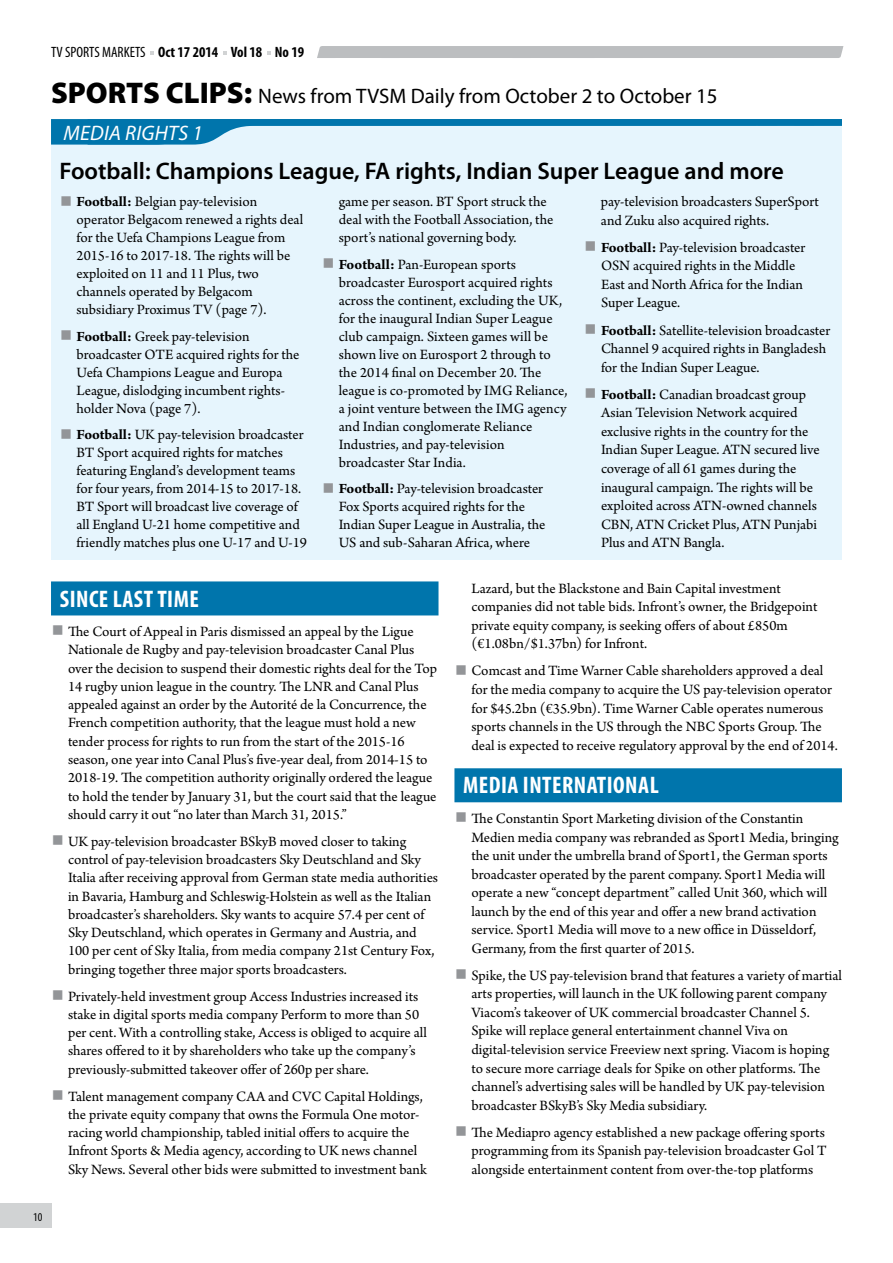
<style>
.page{position:relative;width:893px;height:1263px;background:#fff}
.page>*{position:absolute;margin:0;border:0;box-sizing:border-box;transform-origin:0 0}
.t1{font:600 24px "Myriad Pro";color:#000}
.t2{font:700 condensed 24px "Myriad Pro";letter-spacing:.02em;color:#fff}
.t3{font:21px "Myriad Pro";color:#000}
.t4{font:italic 21px "Myriad Pro";letter-spacing:.01em;color:#fff}
.t5{font:15px/18.6px "Arno Pro";color:#000}
.t6{font:700 condensed 15px "Myriad Pro";color:#000}
.t7{font:condensed 12px "Myriad Pro";color:#000}
.s1{font-weight:400}
.s2{font-weight:900;font-size:30px}
.s3{font-weight:700;font-size:42px;color:#939598}
.s4{font-weight:700}
</style>
<div class="page">
<div style="left:0;top:1204px;width:51px;height:24px;background:#d1d3d4"></div>
<div style="left:317px;top:46px;width:526px;height:12px;background:#bcbec0"></div>
<div style="left:51px;top:581px;width:387px;height:34px;background:#0075ac"></div>
<div style="left:454px;top:768px;width:388px;height:34px;background:#0075ac"></div>
<div style="left:51px;top:119px;width:791px;height:441px;background:#e6f5fd"></div>
<svg style="left:51px;top:119px;width:791px;height:26px"></svg>
<p class="t6" style="left:51px;top:43px;width:255px"><span class="s1">TV SPORTS MARKETS</span> OCT 17 2014 VOL 18 NO 19</p>
<h2 class="t3" style="left:51px;top:83px;width:668px"><span class="s2">SPORTS CLIPS:</span> News from TVSM Daily from October 2 to October 15</h2>
<h2 class="t4" style="left:64px;top:120px;width:141px">MEDIA RIGHTS 1</h2>
<h1 class="t1" style="left:60px;top:155px;width:726px">Football: Champions League, FA rights, Indian Super League and more</h1>
<p class="t5" style="left:77px;top:193px;width:228px;line-height:18px;text-indent:-17px"><span class="s3">■</span> <span class="s4">Football:</span> Belgian pay-television operator Belgacom renewed a rights deal for the Uefa Champions League from 2015-16 to 2017-18. The rights will be exploited on 11 and 11 Plus, two channels operated by Belgacom subsidiary Proximus TV (page 7).</p>
<p class="t5" style="left:77px;top:328px;width:225px;line-height:18px;text-indent:-17px"><span class="s3">■</span> <span class="s4">Football:</span> Greek pay-television broadcaster OTE acquired rights for the Uefa Champions League and Europa League, dislodging incumbent rights&shy;holder Nova (page 7).</p>
<p class="t5" style="left:77px;top:426px;width:232px;line-height:18px;text-indent:-17px"><span class="s3">■</span> <span class="s4">Football:</span> UK pay-television broadcaster BT Sport acquired rights for matches featuring England’s development teams for four years, from 2014-15 to 2017-18.<br>BT Sport will broadcast live coverage of all England U-21 home competitive and friendly matches plus one U-17 and U-19</p>
<p class="t5" style="left:601px;top:193px;width:220px">pay-television broadcasters SuperSport and Zuku also acquired rights.</p>
<p class="t5" style="left:601px;top:239px;width:206px;text-indent:-17px"><span class="s3">■</span> <span class="s4">Football:</span> Pay-television broadcaster<br>OSN acquired rights in the Middle<br>East and North Africa for the Indian<br>Super League.</p>
<p class="t5" style="left:601px;top:321px;width:231px;text-indent:-17px"><span class="s3">■</span> <span class="s4">Football:</span> Satellite-television broadcaster<br>Channel 9 acquired rights in Bangladesh for the Indian Super League.</p>
<p class="t5" style="left:601px;top:386px;width:220px;text-indent:-17px"><span class="s3">■</span> <span class="s4">Football:</span> Canadian broadcast group Asian Television Network acquired exclusive rights in the country for the Indian Super League. ATN secured live coverage of all 61 games during the inaugural campaign. The rights will be exploited across ATN-owned channels CBN, ATN Cricket Plus, ATN Punjabi Plus and ATN Bangla.</p>
<p class="t5" style="left:339px;top:193px;width:216px;line-height:18px">game per season. BT Sport struck the deal with the Football Association, the sport’s national governing body.</p>
<p class="t5" style="left:339px;top:256px;width:230px;line-height:18px;text-indent:-17px"><span class="s3">■</span> <span class="s4">Football:</span> Pan-European sports broadcaster Eurosport acquired rights across the continent, excluding the UK, for the inaugural Indian Super League club campaign. Sixteen games will be shown live on Eurosport 2 through to the 2014 final on December 20. The league is co-promoted by IMG Reliance, a joint venture between the IMG agency and Indian conglomerate Reliance Industries, and pay-television broadcaster Star India.</p>
<p class="t5" style="left:339px;top:480px;width:208px;line-height:18px;text-indent:-17px"><span class="s3">■</span> <span class="s4">Football:</span> Pay-television broadcaster Fox Sports acquired rights for the Indian Super League in Australia, the US and sub-Saharan Africa, where</p>
<h1 class="t2" style="left:60px;top:584px;width:141px">SINCE LAST TIME</h1>
<p class="t5" style="left:68px;top:623px;width:371px;text-indent:-17px"><span class="s3">■</span> The Court of Appeal in Paris dismissed an appeal by the Ligue Nationale de Rugby and pay-television broadcaster Canal Plus over the decision to suspend their domestic rights deal for the Top 14 rugby union league in the country. The LNR and Canal Plus appealed against an order by the Autorité de la Concurrence, the French competition authority, that the league must hold a new tender process for rights to run from the start of the 2015-16 season, one year into Canal Plus’s five-year deal, from 2014-15 to 2018-19. The competition authority originally ordered the league to hold the tender by January 31, but the court said that the league should carry it out “no later than March 31, 2015.”</p>
<p class="t5" style="left:68px;top:833px;width:372px;text-indent:-17px"><span class="s3">■</span> UK pay-television broadcaster BSkyB moved closer to taking control of pay-television broadcasters Sky Deutschland and Sky Italia after receiving approval from German state media authorities in Bavaria, Hamburg and Schleswig-Holstein as well as the Italian broadcaster’s shareholders. Sky wants to acquire 57.4 per cent of Sky Deutschland, which operates in Germany and Austria, and 100 per cent of Sky Italia, from media company 21st Century Fox, bringing together three major sports broadcasters.</p>
<p class="t5" style="left:68px;top:988px;width:360px;text-indent:-17px"><span class="s3">■</span> Privately-held investment group Access Industries increased its stake in digital sports media company Perform to more than 50 per cent. With a controlling stake, Access is obliged to acquire all shares offered to it by shareholders who take up the company’s previously-submitted takeover offer of 260p per share.</p>
<p class="t5" style="left:68px;top:1088px;width:360px;text-indent:-17px"><span class="s3">■</span> Talent management company CAA and CVC Capital Holdings, the private equity company that owns the Formula One motor&shy;racing world championship, tabled initial offers to acquire the Infront Sports &amp; Media agency, according to UK news channel Sky News. Several other bids were submitted to investment bank</p>
<p class="t5" style="left:471px;top:580px;width:347px">Lazard, but the Blackstone and Bain Capital investment companies did not table bids. Infront’s owner, the Bridgepoint private equity company, is seeking offers of about £850m (€1.08bn/$1.37bn) for Infront.</p>
<p class="t5" style="left:471px;top:662px;width:368px;text-indent:-17px"><span class="s3">■</span> Comcast and Time Warner Cable shareholders approved a deal for the media company to acquire the US pay-television operator for $45.2bn (€35.9bn). Time Warner Cable operates numerous sports channels in the US through the NBC Sports Group. The deal is expected to receive regulatory approval by the end of 2014.</p>
<h1 class="t2" style="left:463px;top:770px;width:122px">MEDIA INTERNATIONAL</h1>
<p class="t5" style="left:471px;top:810px;width:369px;text-indent:-17px"><span class="s3">■</span> The Constantin Sport Marketing division of the Constantin Medien media company was rebranded as Sport1 Media, bringing the unit under the umbrella brand of Sport1, the German sports broadcaster operated by the parent company. Sport1 Media will operate a new “concept department” called Unit 360, which will launch by the end of this year and offer a new brand activation service. Sport1 Media will move to a new office in Düsseldorf, Germany, from the first quarter of 2015.</p>
<p class="t5" style="left:471px;top:967px;width:372px;text-indent:-17px"><span class="s3">■</span> Spike, the US pay-television brand that features a variety of martial arts properties, will launch in the UK following parent company Viacom’s takeover of UK commercial broadcaster Channel 5.<br>Spike will replace general entertainment channel Viva on digital-television service Freeview next spring. Viacom is hoping to secure more carriage deals for Spike on other platforms. The channel’s advertising sales will be handled by UK pay-television broadcaster BSkyB’s Sky Media subsidiary.</p>
<p class="t5" style="left:471px;top:1123px;width:357px;text-indent:-17px"><span class="s3">■</span> The Mediapro agency established a new package offering sports programming from its Spanish pay-television broadcaster Gol T alongside entertainment content from over-the-top platforms</p>
<p class="t7" style="left:33px;top:1209px;width:11px">10</p>
</div>
